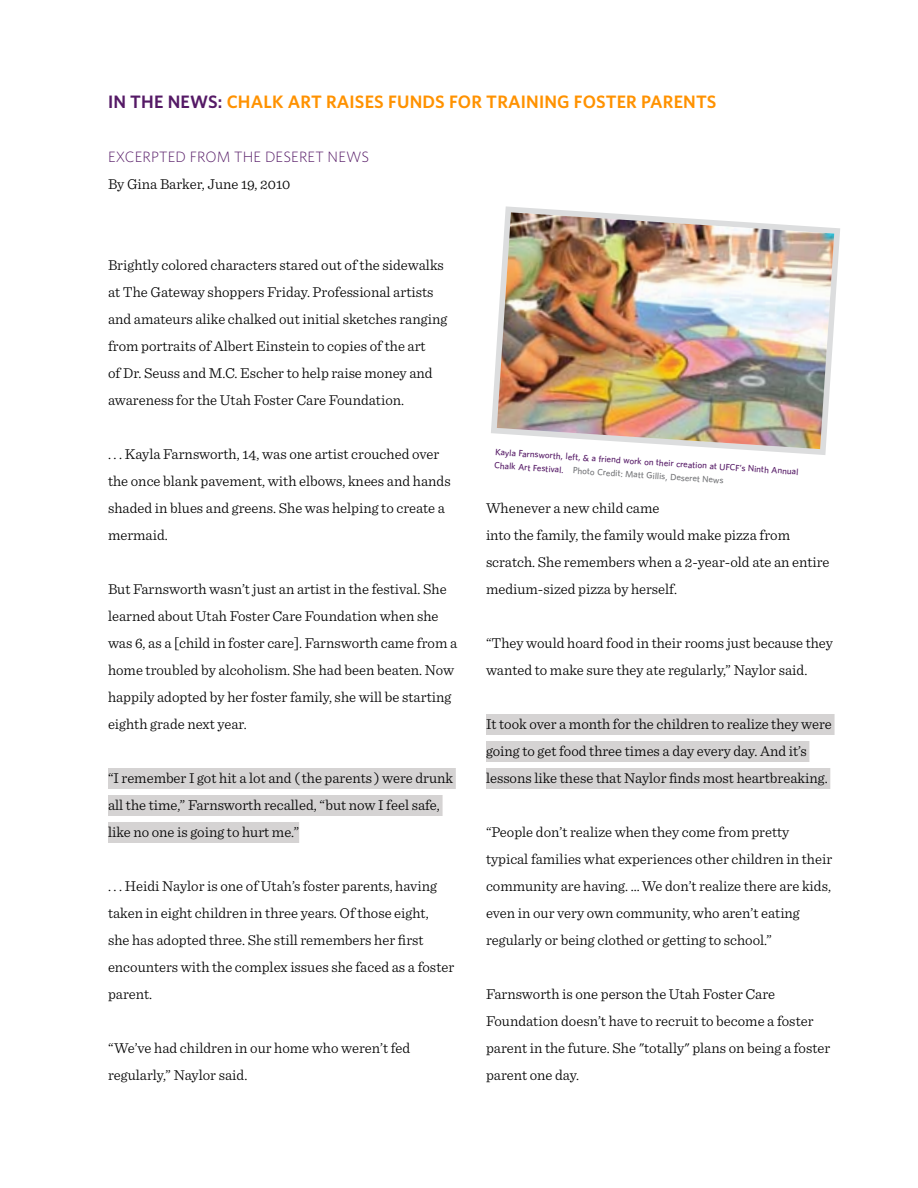
<style>
.page{position:relative;width:918px;height:1188px;background:#fff}
.page>*{position:absolute;margin:0;border:0;box-sizing:border-box;transform-origin:0 0}
.t1{font:600 18px "Whitney";letter-spacing:.01em;color:#ff9200}
.t2{font:300 15px/27px "Sentinel";color:#000}
.t3{font:300 15px "Whitney";letter-spacing:.01em;color:#551a66}
.t4{font:500 9px/13.5px "Whitney";color:#551a66}
.s1{color:#551a66}
.s2{color:#737477}
</style>
<div class="page">
<div style="left:108px;top:768px;width:348px;height:21px;background:#d5d3d3"></div>
<div style="left:108px;top:795px;width:335px;height:21px;background:#d5d3d3"></div>
<div style="left:108px;top:822px;width:191px;height:21px;background:#d5d3d3"></div>
<div style="left:486px;top:714px;width:349px;height:21px;background:#d5d3d3"></div>
<div style="left:486px;top:741px;width:323px;height:21px;background:#d5d3d3"></div>
<div style="left:486px;top:768px;width:344px;height:21px;background:#d5d3d3"></div>
<svg style="left:491px;top:206px;width:349px;height:249px"></svg>
<img style="left:497px;top:212px;width:337px;height:237px">
<p class="t1" style="left:108px;top:90px;width:610px"><span class="s1">I N THE NEWS:</span> CHALK ART RAISES FUNDS FOR TRAINING FOSTER PARENTS</p>
<p class="t3" style="left:108px;top:147px;width:263px">EXCERPTED FROM THE DESERET NEWS</p>
<p class="t2" style="left:108px;top:169px;width:184px">By Gina Barker, June 19, 2010</p>
<p class="t2" style="left:108px;top:250px;width:341px">Brightly colored characters stared out of the sidewalks at The Gateway shoppers Friday. Professional artists and amateurs alike chalked out initial sketches ranging from portraits of Albert Einstein to copies of the art<br>of Dr. Seuss and M.C. Escher to help raise money and awareness for the Utah Foster Care Foundation.</p>
<p class="t2" style="left:108px;top:439px;width:344px">. . . Kayla Farnsworth, 14, was one artist crouched over the once blank pavement, with elbows, knees and hands shaded in blues and greens. She was helping to create a mermaid.</p>
<p class="t2" style="left:108px;top:574px;width:351px">But Farnsworth wasn’t just an artist in the festival. She learned about Utah Foster Care Foundation when she was 6, as a [child in foster care]. Farnsworth came from a home troubled by alcoholism. She had been beaten. Now happily adopted by her foster family, she will be starting eighth grade next year.</p>
<p class="t2" style="left:108px;top:763px;width:347px">“I remember I got hit a lot and ( the parents ) were drunk all the time,” Farnsworth recalled, “but now I feel safe, like no one is going to hurt me.”</p>
<p class="t2" style="left:108px;top:871px;width:348px">. . . Heidi Naylor is one of Utah’s foster parents, having taken in eight children in three years. Of those eight,<br>she has adopted three. She still remembers her first encounters with the complex issues she faced as a foster parent.</p>
<p class="t2" style="left:108px;top:1033px;width:304px">“We’ve had children in our home who weren’t fed regularly,” Naylor said.</p>
<p class="t4" style="left:496px;top:444px;width:305px;rotate:4deg">Kayla Farnsworth, left, &amp; a friend work on their creation at UFCF’s Ninth Annual<br>Chalk Art Festival. <span class="s2">Photo Credit: Matt Gillis, Deseret News</span></p>
<p class="t2" style="left:486px;top:493px;width:345px">Whenever a new child came<br>into the family, the family would make pizza from scratch. She remembers when a 2-year-old ate an entire medium-sized pizza by herself.</p>
<p class="t2" style="left:486px;top:628px;width:349px">“They would hoard food in their rooms just because they wanted to make sure they ate regularly,” Naylor said.</p>
<p class="t2" style="left:486px;top:709px;width:347px">It took over a month for the children to realize they were going to get food three times a day every day. And it’s lessons like these that Naylor finds most heartbreaking.</p>
<p class="t2" style="left:486px;top:817px;width:348px">“People don’t realize when they come from pretty typical families what experiences other children in their community are having. … We don’t realize there are kids, even in our very own community, who aren’t eating regularly or being clothed or getting to school.”</p>
<p class="t2" style="left:486px;top:979px;width:346px">Farnsworth is one person the Utah Foster Care Foundation doesn’t have to recruit to become a foster parent in the future. She "totally" plans on being a foster parent one day.</p>
</div>
